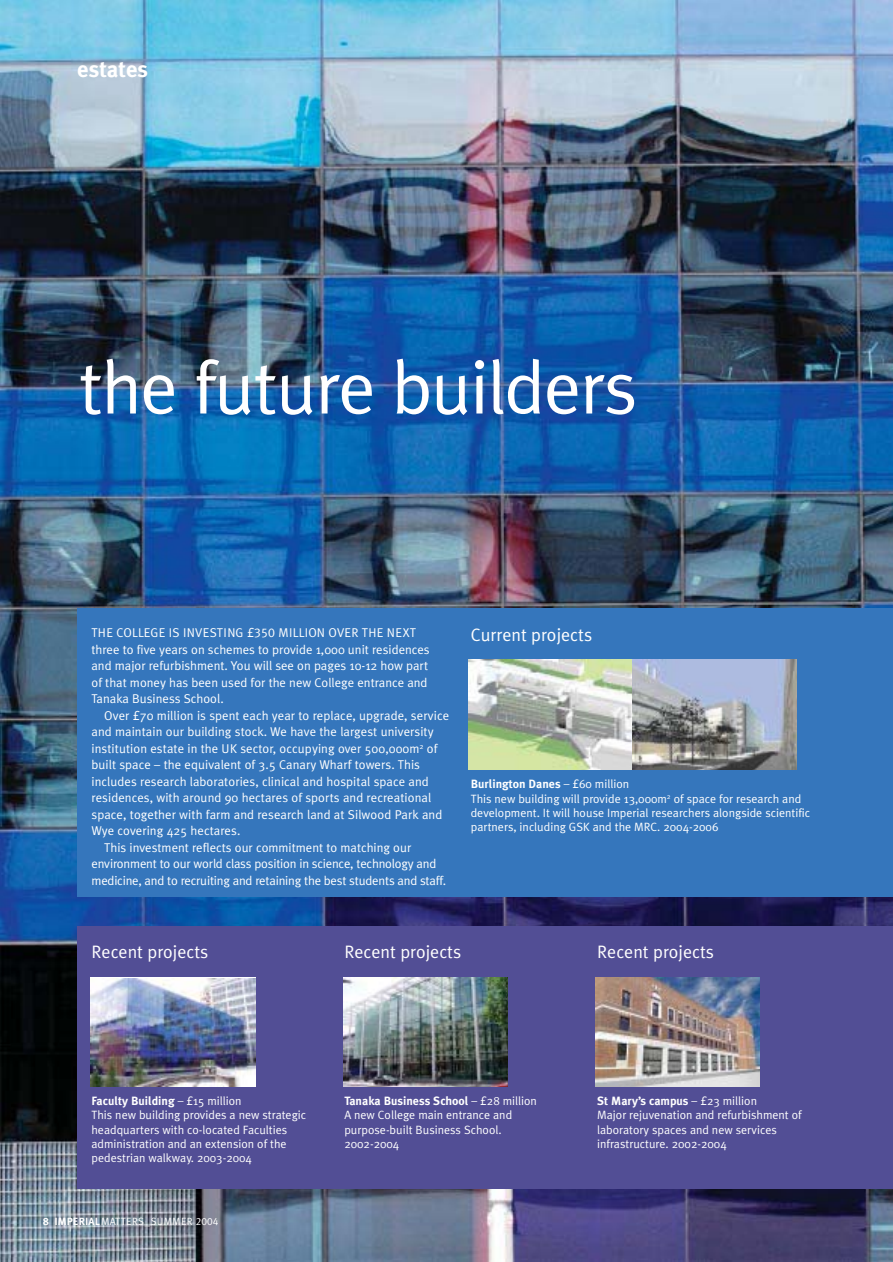
<style>
.page{position:relative;width:893px;height:1262px;background:#fff}
.page>*{position:absolute;margin:0;border:0;box-sizing:border-box;transform-origin:0 0}
.t1{font:75px "Meta Plus Normal";letter-spacing:-.02em;color:#fff}
.t2{font:700 22.5px "Meta Plus";color:#fff}
.t3{font:18px "Meta Plus Normal";color:#fff}
.t4{font:12.75px/16.5px "Meta Plus Normal";letter-spacing:.005em;color:#fff}
.t5{font:12.75px "Meta Plus Normal";letter-spacing:-.015em;color:#fff}
.t6{font:12px/14.4px "Meta Plus Normal";color:#fff}
.t7{font:700 12px "Meta Plus";color:#fff}
.t8{font:10.5px "Meta Plus Normal";letter-spacing:.03em;color:#fff}
.s1{font-family:"Meta Plus Normal Caps"}
.s2{font-family:"Meta Plus Normal";font-weight:400}
.s3{font-family:"Meta Plus Bold Caps"}
.s4{font-family:"Meta Plus";font-weight:700}
</style>
<div class="page">
<img style="left:0;top:0;width:892px;height:1261px">
<div style="left:77px;top:926px;width:815px;height:262px;background:#524e95"></div>
<img style="left:90px;top:978px;width:166px;height:108px">
<img style="left:343px;top:977px;width:164px;height:109px">
<img style="left:595px;top:977px;width:165px;height:109px">
<div style="left:77px;top:608px;width:815px;height:289px;background:#3576bc"></div>
<img style="left:468px;top:660px;width:164px;height:109px">
<svg style="left:632px;top:660px;width:164px;height:109px;background:#989da9"></svg>
<h2 class="t2" style="left:77px;top:62px;width:72px">estates</h2>
<h1 class="t1" style="left:79px;top:360px;width:560px">the future builders</h1>
<p class="t4" style="left:91px;top:626px;width:340px">THE COLLEGE IS INVESTING <span class="s1">£350</span> MILLION OVER THE NEXT three to five years on schemes to provide 1,000 unit residences and major refurbishment. You will see on pages 10-12 how part of that money has been used for the new College entrance and Tanaka Business School.</p>
<p class="t4" style="left:104px;top:708px;width:346px">Over £70 million is spent each year to replace, upgrade, service</p>
<p class="t4" style="left:91px;top:725px;width:344px">and maintain our building stock. We have the largest university</p>
<p class="t4" style="left:91px;top:741px;width:347px">institution estate in the UK sector, occupying over 500,000m<sup>2</sup> of</p>
<p class="t4" style="left:91px;top:758px;width:330px">built space – the equivalent of 3.5 Canary Wharf towers. This</p>
<p class="t4" style="left:91px;top:774px;width:339px">includes research laboratories, clinical and hospital space and</p>
<p class="t4" style="left:91px;top:791px;width:341px">residences, with around 90 hectares of sports and recreational</p>
<p class="t4" style="left:91px;top:807px;width:352px">space, together with farm and research land at Silwood Park and</p>
<p class="t4" style="left:91px;top:824px;width:150px">Wye covering 425 hectares.</p>
<p class="t4" style="left:104px;top:840px;width:308px">This investment reflects our commitment to matching our</p>
<p class="t5" style="left:91px;top:859px;width:346px">environment to our world class position in science, technology and</p>
<p class="t5" style="left:91px;top:875px;width:356px">medicine, and to recruiting and retaining the best students and staff.</p>
<h3 class="t3" style="left:471px;top:628px;width:123px">Current projects</h3>
<p class="t7" style="left:471px;top:779px;width:160px">Burlington Danes <span class="s2">– £60 million</span></p>
<p class="t6" style="left:471px;top:792px;width:341px">This new building will provide 13,000m<sup>2</sup> of space for research and development. It will house Imperial researchers alongside scientific partners, including GSK and the MRC. 2004-2006</p>
<h3 class="t3" style="left:91px;top:945px;width:118px">Recent projects</h3>
<h3 class="t3" style="left:344px;top:945px;width:118px">Recent projects</h3>
<h3 class="t3" style="left:597px;top:945px;width:118px">Recent projects</h3>
<p class="t7" style="left:91px;top:1096px;width:152px">Faculty Building <span class="s2">– £15 million</span></p>
<p class="t6" style="left:91px;top:1109px;width:216px">This new building provides a new strategic headquarters with co-located Faculties administration and an extension of the pedestrian walkway. 2003-2004</p>
<p class="t8" style="left:43px;top:1217px;width:177px"><span class="s3">8</span> <span class="s4">IMPERIAL</span>MATTERS_SUMMER <span class="s1">2004</span></p>
<p class="t7" style="left:344px;top:1096px;width:194px">Tanaka Business School <span class="s2">– £28 million</span></p>
<p class="t6" style="left:344px;top:1109px;width:169px">A new College main entrance and purpose-built Business School.<br>2002-2004</p>
<p class="t7" style="left:597px;top:1096px;width:161px">St Mary’s campus <span class="s2">– £23 million</span></p>
<p class="t6" style="left:597px;top:1109px;width:206px">Major rejuvenation and refurbishment of laboratory spaces and new services infrastructure. 2002-2004</p>
</div>
